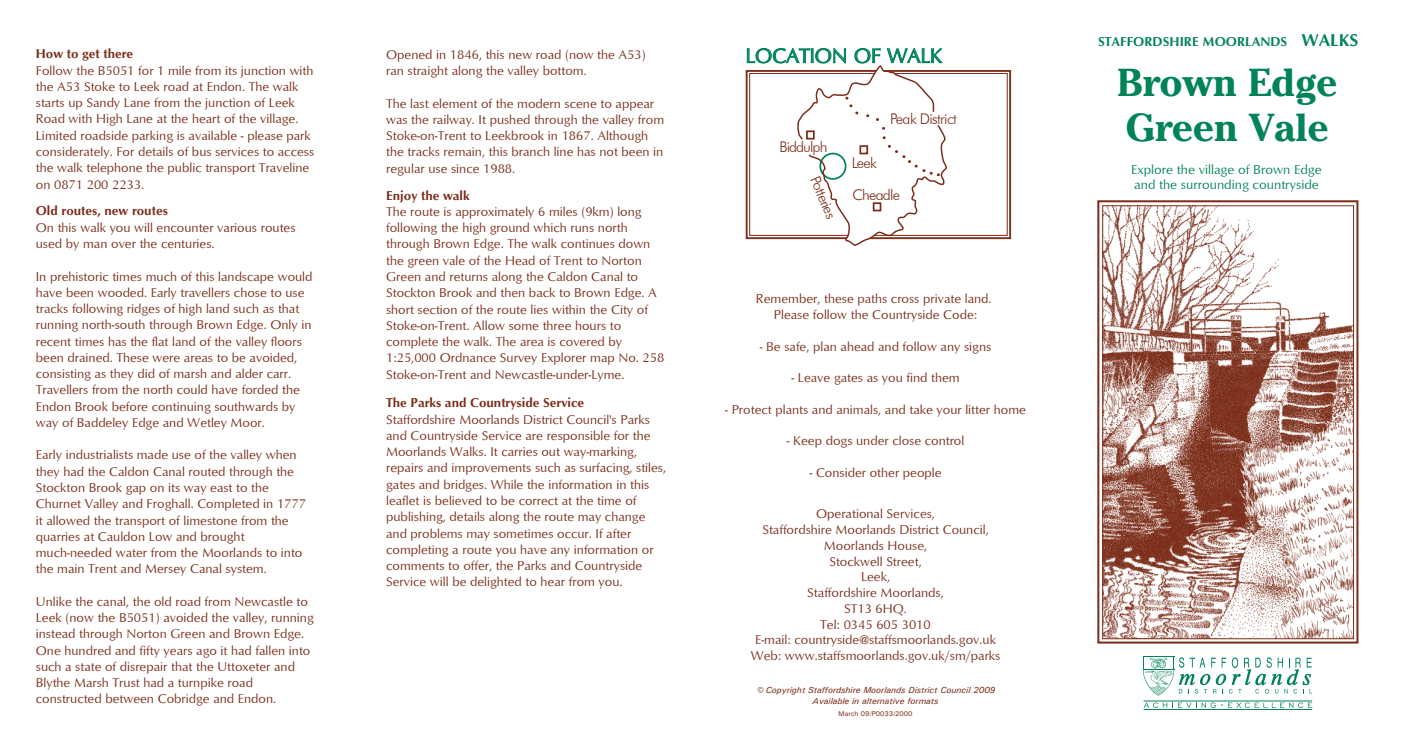
<style>
.page{position:relative;width:1404px;height:745px;background:#fff}
.page>*{position:absolute;margin:0;border:0;box-sizing:border-box;transform-origin:0 0}
.t1{font:700 38.75px/45px "Cheltenham";color:#008457}
.t2{font:20.62px "Optimum";letter-spacing:-.015em;color:#008457}
.t3{font:300 14.75px/31.2px "Futura BT";letter-spacing:-.055em;color:#7b2d19}
.t4{font:13.38px/15px "Optimum";color:#008457}
.t5{font:700 13.25px "Optimum";color:#008457}
.t6{font:13.12px/16.2px "Optimum";color:#7b2d19}
.t7{font:700 13.12px "Optimum";color:#7b2d19}
.t8{font:italic 500 8.75px/10.5px "Univers";color:#7b2d19;text-align:center}
.t9{font:500 6.88px "Univers";color:#7b2d19}
.s1{font-size:12px}
.s2{font-size:17.5px}
</style>
<div class="page">
<svg style="left:745px;top:48px;width:266px;height:198px"></svg>
<img style="left:1104px;top:207px;width:247px;height:429px">
<div style="left:1102px;top:205px;width:251px;height:433px;border:1px solid #7b2d19"></div>
<div style="left:1097px;top:200px;width:261px;height:443px;border:2px solid #7b2d19"></div>
<svg style="left:1143px;top:656px;width:168px;height:39px"></svg>
<hr style="left:1143px;top:708px;width:168px;height:1px;background:#008457">
<hr style="left:1143px;top:700px;width:168px;height:1px;background:#008457">
<svg style="left:1144px;top:702px;width:167px;height:5px"></svg>
<p class="t7" style="left:36px;top:46px;width:99px">How to get there</p>
<h2 class="t2" style="left:745px;top:43px;width:198px">LOCATION OF WALK</h2>
<p class="t6" style="left:36px;top:62px;width:280px">Follow the B5051 for 1 mile from its junction with the A53 Stoke to Leek road at Endon. The walk starts up Sandy Lane from the junction of Leek Road with High Lane at the heart of the village.<br>Limited roadside parking is available - please park considerately. For details of bus services to access the walk telephone the public transport Traveline on 0871 200 2233.</p>
<p class="t7" style="left:36px;top:203px;width:133px">Old routes, new routes</p>
<p class="t6" style="left:36px;top:218px;width:261px">On this walk you will encounter various routes used by man over the centuries.</p>
<p class="t6" style="left:36px;top:267px;width:278px">In prehistoric times much of this landscape would have been wooded. Early travellers chose to use tracks following ridges of high land such as that running north-south through Brown Edge. Only in recent times has the flat land of the valley floors been drained. These were areas to be avoided, consisting as they did of marsh and alder carr.<br>Travellers from the north could have forded the Endon Brook before continuing southwards by way of Baddeley Edge and Wetley Moor.</p>
<p class="t6" style="left:36px;top:446px;width:272px">Early industrialists made use of the valley when they had the Caldon Canal routed through the Stockton Brook gap on its way east to the Churnet Valley and Froghall. Completed in 1777 it allowed the transport of limestone from the quarries at Cauldon Low and brought much-needed water from the Moorlands to into the main Trent and Mersey Canal system.</p>
<p class="t6" style="left:36px;top:592px;width:279px">Unlike the canal, the old road from Newcastle to Leek (now the B5051) avoided the valley, running instead through Norton Green and Brown Edge.<br>One hundred and fifty years ago it had fallen into such a state of disrepair that the Uttoxeter and Blythe Marsh Trust had a turnpike road constructed between Cobridge and Endon.</p>
<p class="t6" style="left:386px;top:46px;width:261px">Opened in 1846, this new road (now the A53) ran straight along the valley bottom.</p>
<p class="t6" style="left:386px;top:95px;width:279px">The last element of the modern scene to appear was the railway. It pushed through the valley from Stoke-on-Trent to Leekbrook in 1867. Although the tracks remain, this branch line has not been in regular use since 1988.</p>
<p class="t7" style="left:386px;top:187px;width:85px">Enjoy the walk</p>
<p class="t6" style="left:386px;top:203px;width:280px">The route is approximately 6 miles (9km) long following the high ground which runs north through Brown Edge. The walk continues down the green vale of the Head of Trent to Norton Green and returns along the Caldon Canal to Stockton Brook and then back to Brown Edge. A short section of the route lies within the City of Stoke-on-Trent. Allow some three hours to complete the walk. The area is covered by 1:25,000 Ordnance Survey Explorer map No. 258<br>Stoke-on-Trent and Newcastle-under-Lyme.</p>
<p class="t7" style="left:386px;top:395px;width:199px">The Parks and Countryside Service</p>
<p class="t6" style="left:386px;top:410px;width:281px">Staffordshire Moorlands District Council's Parks and Countryside Service are responsible for the Moorlands Walks. It carries out way-marking, repairs and improvements such as surfacing, stiles, gates and bridges. While the information in this leaflet is believed to be correct at the time of publishing, details along the route may change and problems may sometimes occur. If after completing a route you have any information or comments to offer, the Parks and Countryside Service will be delighted to hear from you.</p>
<p class="t3" style="left:889px;top:102px;width:68px">Peak District</p>
<p class="t3" style="left:779px;top:131px;width:49px">Biddulph</p>
<p class="t3" style="left:851px;top:147px;width:50px">Leek<br>Cheadle</p>
<p class="t3" style="left:829px;top:171px;width:46px;rotate:67deg">Potteries</p>
<p class="t6" style="left:755px;top:290px;width:237px;line-height:15.8px;text-align:center">Remember, these paths cross private land.<br>Please follow the Countryside Code:</p>
<p class="t6" style="left:759px;top:337px;width:233px">- Be safe, plan ahead and follow any signs</p>
<p class="t6" style="left:791px;top:369px;width:170px">- Leave gates as you find them</p>
<p class="t6" style="left:725px;top:400px;width:302px">- Protect plants and animals, and take your litter home</p>
<p class="t6" style="left:786px;top:432px;width:179px">- Keep dogs under close control</p>
<p class="t6" style="left:809px;top:463px;width:134px">- Consider other people</p>
<p class="t6" style="left:750px;top:505px;width:251px;line-height:15.8px;text-align:center">Operational Services,<br>Staffordshire Moorlands District Council,<br>Moorlands House,<br>Stockwell Street,<br>Leek,<br>Staffordshire Moorlands,<br>ST13 6HQ.<br>Tel: 0345 605 3010<br>E-mail: countryside@staffsmoorlands.gov.uk<br>Web: www.staffsmoorlands.gov.uk/sm/parks</p>
<p class="t8" style="left:755px;top:684px;width:241px"><span class="s1">©</span> Copyright Staffordshire Moorlands District Council 2009<br>Available in alternative formats</p>
<p class="t9" style="left:838px;top:709px;width:75px">March 09/P0033/2000</p>
<p class="t5" style="left:1097px;top:33px;width:262px">STAFFORDSHIRE MOORLANDS <span class="s2">WALKS</span></p>
<h1 class="t1" style="left:1116px;top:60px;width:222px">Brown Edge<br>Green Vale</h1>
<p class="t4" style="left:1130px;top:161px;width:192px">Explore the village of Brown Edge and the surrounding countryside</p>
</div>
